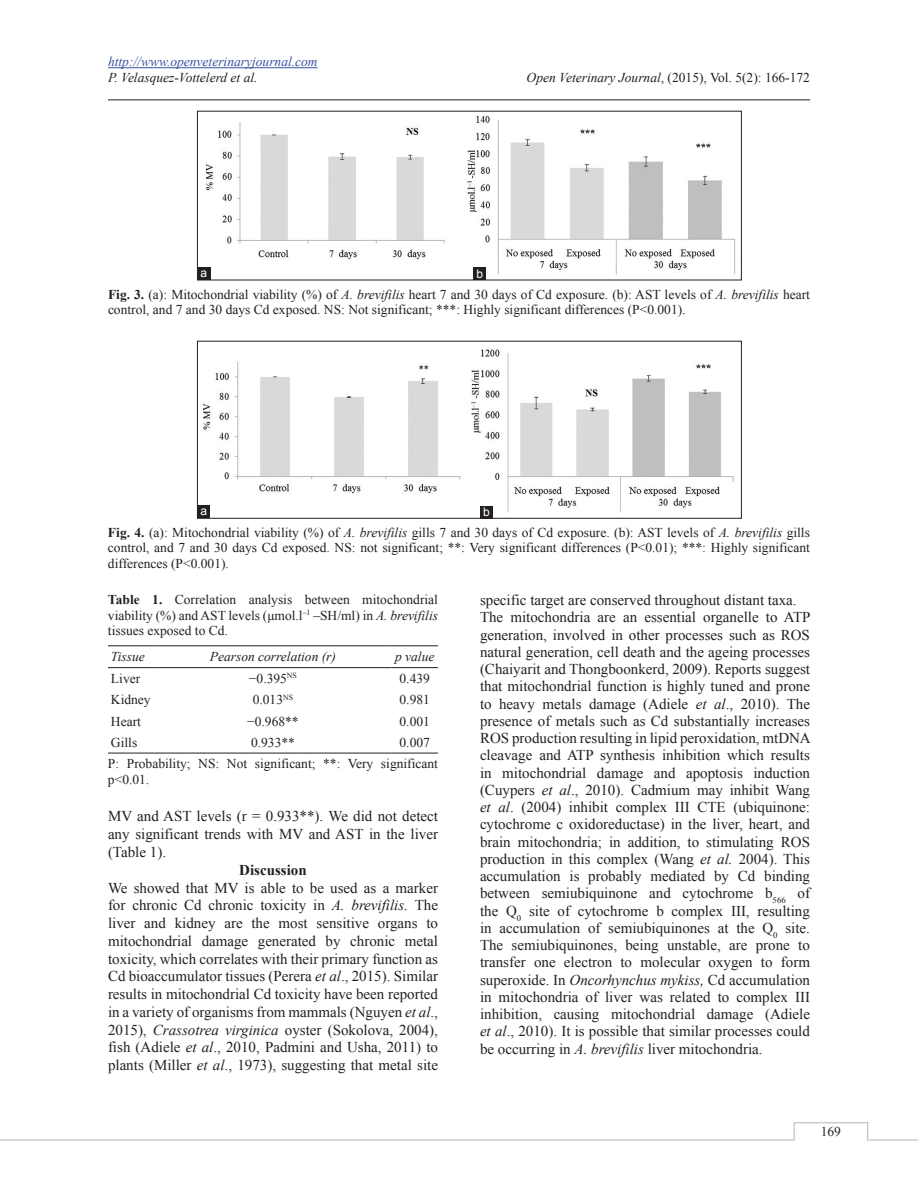
<style>
.page{position:relative;width:918px;height:1188px;background:#fff}
.page>*{position:absolute;margin:0;border:0;box-sizing:border-box;transform-origin:0 0}
.TX{font:15px/17.2px "Times New Roman";color:#231f20;text-align:justify}
.t1{font:700 15px "Times New Roman";color:#231f20}
.FGC{font:13.5px/15.5px "Times New Roman";color:#231f20}
.TT{font:13.5px/15.6px "Times New Roman";color:#231f20;text-align:justify}
.TCH{font:italic 13.5px "Times New Roman";color:#231f20}
.TFN{font:13.5px/15.6px "Times New Roman";color:#231f20}
.TB{font:13.5px "Times New Roman";color:#231f20}
.t2{font:italic 13.5px "Times New Roman";color:#3a53a3}
.TBL{font:13.5px "Times New Roman";color:#231f20}
.LABEL{font:12px "Arial";color:#fff}
.s1{font-style:italic}
.s2{font-weight:700}
</style>
<div class="page">
<hr style="left:108px;top:67px;width:210px;height:1px;background:#3a53a3">
<hr style="left:108px;top:100px;width:702px;height:1px;background:#231f20">
<hr style="left:0;top:1139px;width:794px;height:2px;background:#bcbdc0">
<svg style="left:793px;top:1122px;width:76px;height:19px"></svg>
<hr style="left:868px;top:1139px;width:50px;height:2px;background:#bcbdc0">
<hr style="left:108px;top:753px;width:46px;height:1px;background:#231f20">
<hr style="left:154px;top:753px;width:53px;height:1px;background:#231f20">
<hr style="left:207px;top:753px;width:132px;height:1px;background:#231f20">
<hr style="left:339px;top:753px;width:52px;height:1px;background:#231f20">
<hr style="left:391px;top:753px;width:47px;height:1px;background:#231f20">
<hr style="left:108px;top:645px;width:46px;height:1px;background:#231f20">
<hr style="left:154px;top:645px;width:53px;height:1px;background:#231f20">
<hr style="left:207px;top:645px;width:132px;height:1px;background:#231f20">
<hr style="left:339px;top:645px;width:52px;height:1px;background:#231f20">
<hr style="left:391px;top:645px;width:47px;height:1px;background:#231f20">
<hr style="left:108px;top:667px;width:46px;height:1px;background:#231f20">
<hr style="left:154px;top:667px;width:53px;height:1px;background:#231f20">
<hr style="left:207px;top:667px;width:132px;height:1px;background:#231f20">
<hr style="left:339px;top:667px;width:52px;height:1px;background:#231f20">
<hr style="left:391px;top:667px;width:47px;height:1px;background:#231f20">
<img style="left:205px;top:115px;width:531px;height:163px">
<div style="left:474px;top:267px;width:12px;height:13px;background:#231f20"></div>
<div style="left:198px;top:267px;width:12px;height:13px;background:#231f20"></div>
<img style="left:203px;top:349px;width:531px;height:163px">
<div style="left:480px;top:506px;width:13px;height:12px;background:#231f20"></div>
<div style="left:198px;top:505px;width:12px;height:13px;background:#231f20"></div>
<p class="t2" style="left:108px;top:52px;width:211px">http://www.openveterinaryjournal.com</p>
<p class="TCH" style="left:108px;top:68px;width:151px">P. Velasquez-Vottelerd et al.</p>
<p class="FGC" style="left:527px;top:69px;width:285px"><span class="s1">Open Veterinary Journal</span>, (2015), Vol. 5(2): 166-172</p>
<p class="LABEL" style="left:201px;top:264px;width:8px">a</p>
<p class="LABEL" style="left:477px;top:265px;width:8px">b</p>
<p class="FGC" style="left:108px;top:286px;width:704px"><span class="s2">Fig. 3.</span> (a): Mitochondrial viability (%) of <span class="s1">A. brevifilis</span> heart 7 and 30 days of Cd exposure. (b): AST levels of <span class="s1">A. brevifilis</span> heart control, and 7 and 30 days Cd exposed. NS: Not significant; ***: Highly significant differences (P&lt;0.001).</p>
<p class="LABEL" style="left:201px;top:502px;width:8px">a</p>
<p class="LABEL" style="left:483px;top:504px;width:8px">b</p>
<p class="FGC" style="left:108px;top:524px;width:704px;text-align:justify"><span class="s2">Fig. 4.</span> (a): Mitochondrial viability (%) of <span class="s1">A. brevifilis</span> gills 7 and 30 days of Cd exposure. (b): AST levels of <span class="s1">A. brevifilis</span> gills control, and 7 and 30 days Cd exposed. NS: not significant; **: Very significant differences (P&lt;0.01); ***: Highly significant differences (P&lt;0.001).</p>
<p class="TT" style="left:108px;top:591px;width:332px"><span class="s2">Table 1.</span> Correlation analysis between mitochondrial viability (%) and AST levels (μmol.l<sup>–1</sup> –SH/ml) in <span class="s1">A. brevifilis </span>tissues exposed to Cd.</p>
<p class="TCH" style="left:111px;top:647px;width:35px">Tissue</p>
<p class="TCH" style="left:210px;top:647px;width:127px">Pearson correlation (r)</p>
<p class="TCH" style="left:395px;top:647px;width:41px">p value</p>
<p class="TB" style="left:111px;top:669px;width:31px">Liver</p>
<p class="TB" style="left:249px;top:669px;width:50px">−0.395<sup>NS</sup></p>
<p class="TB" style="left:400px;top:669px;width:32px">0.439</p>
<p class="TB" style="left:111px;top:690px;width:41px">Kidney</p>
<p class="TB" style="left:253px;top:690px;width:42px">0.013<sup>NS</sup></p>
<p class="TB" style="left:400px;top:690px;width:32px">0.981</p>
<p class="TB" style="left:111px;top:712px;width:31px">Heart</p>
<p class="TB" style="left:247px;top:712px;width:53px">−0.968**</p>
<p class="TB" style="left:400px;top:712px;width:32px">0.001</p>
<p class="TBL" style="left:111px;top:733px;width:28px">Gills</p>
<p class="TBL" style="left:251px;top:733px;width:45px">0.933**</p>
<p class="TBL" style="left:400px;top:733px;width:32px">0.007</p>
<p class="TFN" style="left:108px;top:756px;width:331px">P: Probability; NS: Not significant; **: Very significant p&lt;0.01.</p>
<p class="TX" style="left:108px;top:807px;width:332px;line-height:17.7px">MV and AST levels (r = 0.933**). We did not detect any significant trends with MV and AST in the liver (Table 1).</p>
<h1 class="t1" style="left:239px;top:859px;width:69px">Discussion</h1>
<p class="TX" style="left:108px;top:878px;width:332px;line-height:17.7px">We showed that MV is able to be used as a marker for chronic Cd chronic toxicity in <span class="s1">A. brevifilis.</span> The liver and kidney are the most sensitive organs to mitochondrial damage generated by chronic metal toxicity, which correlates with their primary function as Cd bioaccumulator tissues (Perera <span class="s1">et al</span>., 2015). Similar results in mitochondrial Cd toxicity have been reported in a variety of organisms from mammals (Nguyen <span class="s1">et al</span>., 2015), <span class="s1">Crassotrea virginica</span> oyster (Sokolova, 2004), fish (Adiele <span class="s1">et al</span>., 2010, Padmini and Usha, 2011) to plants (Miller <span class="s1">et al</span>., 1973), suggesting that metal site</p>
<p class="TX" style="left:480px;top:591px;width:318px">specific target are conserved throughout distant taxa.</p>
<p class="TX" style="left:480px;top:608px;width:332px">The mitochondria are an essential organelle to ATP generation, involved in other processes such as ROS natural generation, cell death and the ageing processes (Chaiyarit and Thongboonkerd, 2009). Reports suggest that mitochondrial function is highly tuned and prone to heavy metals damage (Adiele <span class="s1">et al</span>., 2010). The presence of metals such as Cd substantially increases ROS production resulting in lipid peroxidation, mtDNA cleavage and ATP synthesis inhibition which results in mitochondrial damage and apoptosis induction (Cuypers <span class="s1">et al</span>., 2010). Cadmium may inhibit Wang <span class="s1">et al</span>. (2004) inhibit complex III CTE (ubiquinone: cytochrome c oxidoreductase) in the liver, heart, and brain mitochondria; in addition, to stimulating ROS production in this complex (Wang <span class="s1">et al.</span> 2004). This accumulation is probably mediated by Cd binding between semiubiquinone and cytochrome b<sub>566</sub> of the Q<sub>0</sub> site of cytochrome b complex III, resulting in accumulation of semiubiquinones at the Q<sub>0</sub> site.<br>The semiubiquinones, being unstable, are prone to transfer one electron to molecular oxygen to form superoxide. In <span class="s1">Oncorhynchus mykiss,</span> Cd accumulation in mitochondria of liver was related to complex III inhibition, causing mitochondrial damage (Adiele <span class="s1">et al</span>., 2010). It is possible that similar processes could be occurring in <span class="s1">A. brevifilis</span> liver mitochondria.</p>
<p class="FGC" style="left:821px;top:1124px;width:22px">169</p>
</div>
